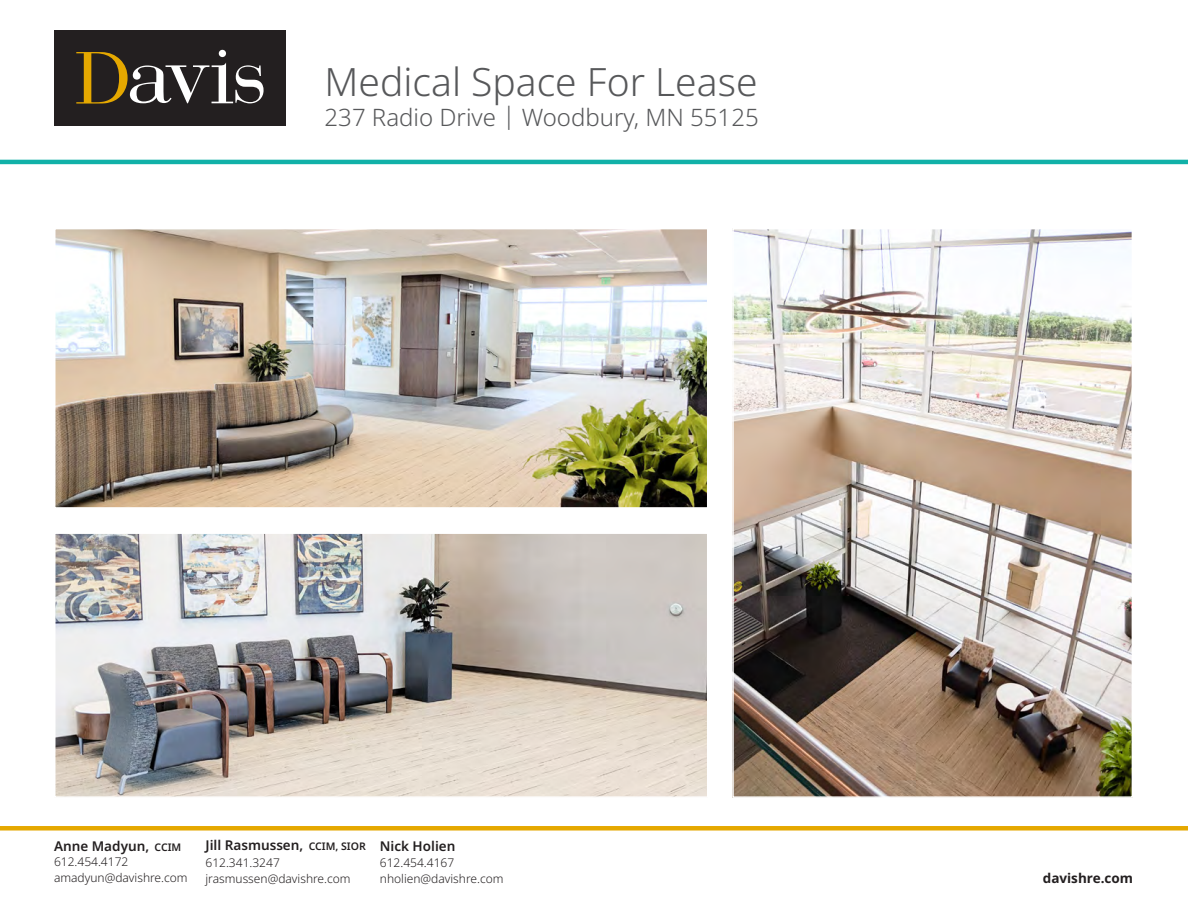
<style>
.page{position:relative;width:1188px;height:918px;background:#fff}
.page>*{position:absolute;margin:0;border:0;box-sizing:border-box;transform-origin:0 0}
.t1{font:300 39px "Noto Sans";color:#57585a}
.t2{font:300 24px "Noto Sans";color:#57585a}
.t3{font:600 13.5px "Noto Sans";color:#231f20}
.t4{font:700 13.5px "Noto Sans";color:#231f20}
.t5{font:300 12px/15.8px "Noto Sans";color:#231f20}
.s1{font-size:10.5px}
</style>
<div class="page">
<hr style="left:0;top:160px;width:1188px;height:4px;background:#11b1a8">
<div style="left:0;top:826px;width:1188px;height:5px;background:#e5a800"></div>
<div style="left:54px;top:30px;width:232px;height:96px;background:#231f20"></div>
<div style="left:219px;top:50px;width:7px;height:7px;background:#fff;border-radius:50%"></div>
<svg style="left:76px;top:52px;width:188px;height:52px"></svg>
<img style="left:57px;top:231px;width:648px;height:275px">
<div style="left:54px;top:228px;width:654px;height:281px;border:2px solid #fff"></div>
<img style="left:735px;top:231px;width:395px;height:564px">
<div style="left:732px;top:228px;width:401px;height:570px;border:2px solid #fff"></div>
<img style="left:57px;top:535px;width:648px;height:260px">
<div style="left:54px;top:532px;width:654px;height:266px;border:2px solid #fff"></div>
<h1 class="t1" style="left:325px;top:54px;width:434px">Medical Space For Lease</h1>
<h2 class="t2" style="left:325px;top:100px;width:436px">237 Radio Drive | Woodbury, MN 55125</h2>
<p class="t3" style="left:54px;top:836px;width:129px">Anne Madyun, <span class="s1">CCIM</span></p>
<p class="t5" style="left:54px;top:854px;width:135px">612.454.4172 amadyun@davishre.com</p>
<p class="t3" style="left:206px;top:836px;width:162px">Jill Rasmussen, <span class="s1">CCIM, SIOR</span></p>
<p class="t5" style="left:206px;top:855px;width:147px">612.341.3247 jrasmussen@davishre.com</p>
<p class="t3" style="left:380px;top:836px;width:77px">Nick Holien</p>
<p class="t5" style="left:380px;top:855px;width:125px">612.454.4167 nholien@davishre.com</p>
<p class="t4" style="left:1043px;top:868px;width:92px">davishre.com</p>
</div>
